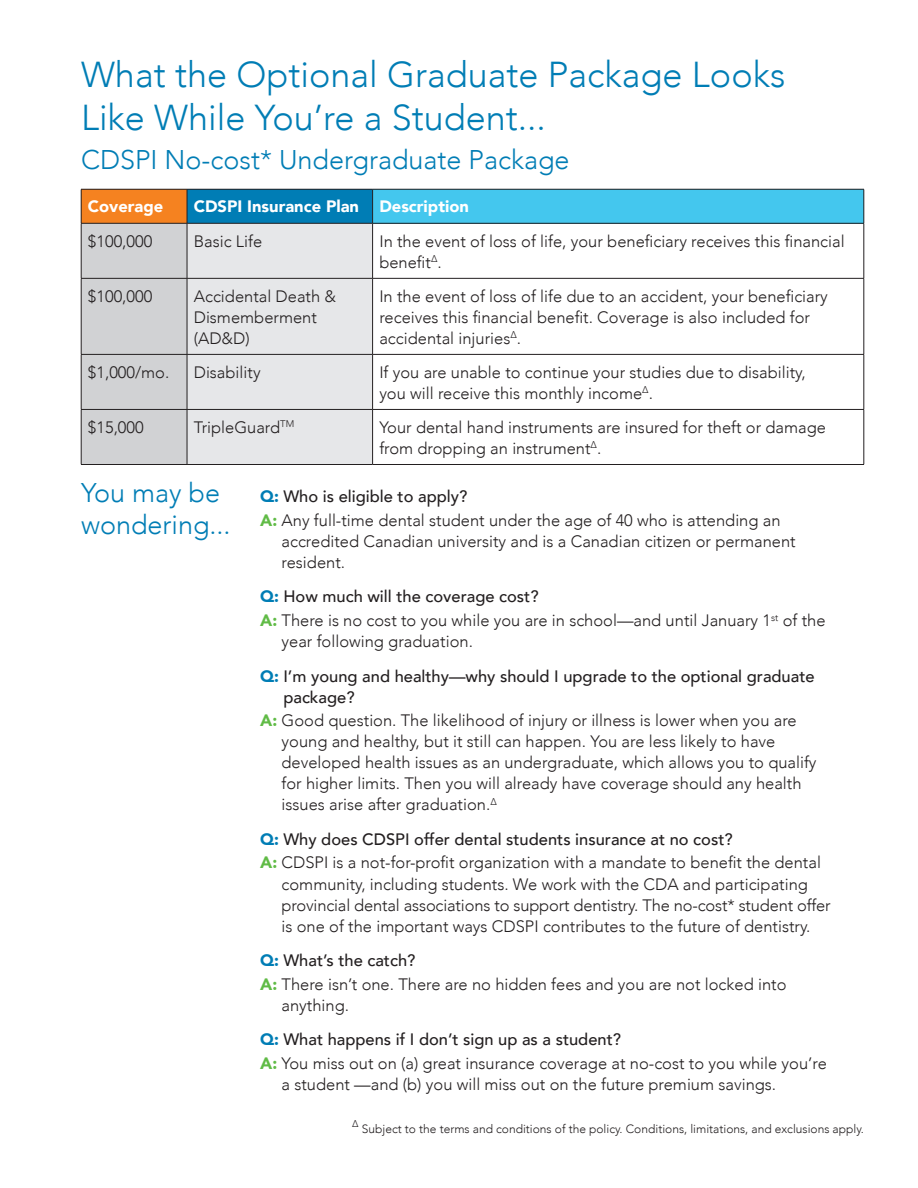
<style>
.page{position:relative;width:918px;height:1188px;background:#fff}
.page>*{position:absolute;margin:0;border:0;box-sizing:border-box;transform-origin:0 0}
.t1{font:300 36px/43.2px "Avenir";color:#007db5}
.t2{font:300 27px/31.5px "Avenir";color:#007db5}
.t3{font:300 16.5px/21px "Avenir";color:#231f20}
.t4{font:500 16.5px/34.5px "Avenir";color:#231f20}
.t5{font:900 16.5px "Avenir";color:#fff}
.t6{font:300 12px "Avenir";color:#231f20}
.t7{font:300 9.6px "Avenir";color:#231f20}
.s1{font-weight:900;color:#007db5}
.s2{font-weight:500}
.s3{font-weight:900;color:#60bb46}
.s4{font-weight:300}
</style>
<div class="page">
<div style="left:81px;top:189px;width:106px;height:34px;background:#f58220"></div>
<div style="left:187px;top:189px;width:186px;height:34px;background:#007db5"></div>
<div style="left:373px;top:189px;width:491px;height:34px;background:#44c7ee"></div>
<div style="left:82px;top:224px;width:105px;height:240px;background:#d1d2d4"></div>
<div style="left:188px;top:224px;width:184px;height:240px;background:#e6e7e9"></div>
<hr style="left:81px;top:189px;width:106px;height:1px;background:#231f20">
<hr style="left:81px;top:189px;width:1px;height:34px;background:#231f20">
<hr style="left:187px;top:189px;width:186px;height:1px;background:#231f20">
<hr style="left:187px;top:189px;width:1px;height:34px;background:#231f20">
<hr style="left:373px;top:189px;width:491px;height:1px;background:#231f20">
<hr style="left:372px;top:189px;width:1px;height:34px;background:#231f20">
<hr style="left:864px;top:189px;width:1px;height:34px;background:#231f20">
<hr style="left:81px;top:223px;width:106px;height:1px;background:#231f20">
<hr style="left:81px;top:223px;width:1px;height:55px;background:#231f20">
<hr style="left:187px;top:223px;width:186px;height:1px;background:#231f20">
<hr style="left:187px;top:223px;width:1px;height:55px;background:#231f20">
<hr style="left:373px;top:223px;width:491px;height:1px;background:#231f20">
<hr style="left:372px;top:223px;width:1px;height:55px;background:#231f20">
<hr style="left:864px;top:223px;width:1px;height:55px;background:#231f20">
<hr style="left:81px;top:278px;width:106px;height:1px;background:#231f20">
<hr style="left:81px;top:279px;width:1px;height:75px;background:#231f20">
<hr style="left:187px;top:278px;width:186px;height:1px;background:#231f20">
<hr style="left:187px;top:279px;width:1px;height:75px;background:#231f20">
<hr style="left:373px;top:278px;width:491px;height:1px;background:#231f20">
<hr style="left:372px;top:279px;width:1px;height:75px;background:#231f20">
<hr style="left:864px;top:279px;width:1px;height:75px;background:#231f20">
<hr style="left:81px;top:354px;width:106px;height:1px;background:#231f20">
<hr style="left:81px;top:355px;width:1px;height:54px;background:#231f20">
<hr style="left:187px;top:354px;width:186px;height:1px;background:#231f20">
<hr style="left:187px;top:355px;width:1px;height:54px;background:#231f20">
<hr style="left:373px;top:354px;width:491px;height:1px;background:#231f20">
<hr style="left:372px;top:355px;width:1px;height:54px;background:#231f20">
<hr style="left:864px;top:355px;width:1px;height:54px;background:#231f20">
<hr style="left:81px;top:409px;width:106px;height:1px;background:#231f20">
<hr style="left:81px;top:410px;width:1px;height:54px;background:#231f20">
<hr style="left:187px;top:409px;width:186px;height:1px;background:#231f20">
<hr style="left:187px;top:410px;width:1px;height:54px;background:#231f20">
<hr style="left:373px;top:409px;width:491px;height:1px;background:#231f20">
<hr style="left:372px;top:410px;width:1px;height:54px;background:#231f20">
<hr style="left:864px;top:410px;width:1px;height:54px;background:#231f20">
<hr style="left:81px;top:464px;width:106px;height:1px;background:#231f20">
<hr style="left:187px;top:464px;width:186px;height:1px;background:#231f20">
<hr style="left:373px;top:464px;width:491px;height:1px;background:#231f20">
<h1 class="t1" style="left:81px;top:53px;width:706px">What the Optional Graduate Package Looks<br>Like While You’re a Student...</h1>
<h2 class="t2" style="left:81px;top:144px;width:490px">CDSPI No-cost* Undergraduate Package</h2>
<p class="t5" style="left:88px;top:193px;width:77px">Coverage</p>
<p class="t5" style="left:194px;top:193px;width:277px">CDSPI Insurance Plan Description</p>
<p class="t3" style="left:88px;top:230px;width:66px">$100,000</p>
<p class="t3" style="left:194px;top:230px;width:70px">Basic Life</p>
<p class="t3" style="left:379px;top:230px;width:467px">In the event of loss of life, your beneficiary receives this financial benefit<sup>∆</sup>.</p>
<p class="t3" style="left:88px;top:285px;width:66px">$100,000</p>
<p class="t3" style="left:194px;top:285px;width:144px">Accidental Death &amp;<br>Dismemberment (AD&amp;D)</p>
<p class="t3" style="left:379px;top:285px;width:450px">In the event of loss of life due to an accident, your beneficiary receives this financial benefit. Coverage is also included for accidental injuries<sup>∆</sup>.</p>
<p class="t3" style="left:88px;top:361px;width:83px">$1,000/mo.</p>
<p class="t3" style="left:194px;top:361px;width:68px">Disability</p>
<p class="t3" style="left:379px;top:361px;width:428px">If you are unable to continue your studies due to disability, you will receive this monthly income<sup>∆</sup>.</p>
<p class="t3" style="left:88px;top:417px;width:57px">$15,000</p>
<p class="t3" style="left:194px;top:417px;width:102px">TripleGuard<sup>TM</sup></p>
<p class="t3" style="left:379px;top:417px;width:448px">Your dental hand instruments are insured for theft or damage from dropping an instrument<sup>∆</sup>.</p>
<h2 class="t2" style="left:81px;top:477px;width:151px">You may be wondering...</h2>
<p class="t3" style="left:260px;top:485px;width:522px;line-height:23.7px"><span class="s1">Q:</span> <span class="s2">Who is eligible to apply?<br></span><span class="s3">A:</span> Any full-time dental student under the age of 40 who is attending an</p>
<p class="t3" style="left:282px;top:531px;width:516px">accredited Canadian university and is a Canadian citizen or permanent resident.</p>
<p class="t3" style="left:260px;top:585px;width:567px;line-height:23.7px"><span class="s1">Q:</span> <span class="s2">How much will the coverage cost?<br></span><span class="s3">A:</span> There is no cost to you while you are in school—and until January 1<sup>st</sup> of the</p>
<p class="t4" style="left:260px;top:623px;width:556px;text-indent:21px"><span class="s4">year following graduation.<br></span><span class="s1">Q:</span> I’m young and healthy—why should I upgrade to the optional graduate</p>
<p class="t3" style="left:260px;top:685px;width:538px;line-height:23.7px;text-indent:23px"><span class="s2">package?<br></span><span class="s3">A:</span> Good question. The likelihood of injury or illness is lower when you are</p>
<p class="t3" style="left:282px;top:731px;width:537px">young and healthy, but it still can happen. You are less likely to have developed health issues as an undergraduate, which allows you to qualify for higher limits. Then you will already have coverage should any health issues arise after graduation.<sup>∆</sup></p>
<p class="t3" style="left:260px;top:827px;width:562px;line-height:23.7px"><span class="s1">Q:</span> <span class="s2">Why does CDSPI offer dental students insurance at no cost?<br></span><span class="s3">A:</span> CDSPI is a not-for-profit organization with a mandate to benefit the dental</p>
<p class="t3" style="left:282px;top:873px;width:551px">community, including students. We work with the CDA and participating provincial dental associations to support dentistry. The no-cost* student offer is one of the important ways CDSPI contributes to the future of dentistry.</p>
<p class="t3" style="left:260px;top:949px;width:528px;line-height:23.7px"><span class="s1">Q:</span> <span class="s2">What’s the catch?<br></span><span class="s3">A:</span> There isn’t one. There are no hidden fees and you are not locked into</p>
<p class="t4" style="left:260px;top:987px;width:362px;text-indent:21px"><span class="s4">anything.<br></span><span class="s1">Q:</span> What happens if I don’t sign up as a student?</p>
<p class="t3" style="left:282px;top:1053px;width:547px;text-indent:-21px"><span class="s3">A:</span> You miss out on (a) great insurance coverage at no-cost to you while you’re a student —and (b) you will miss out on the future premium savings.</p>
<p class="t7" style="left:352px;top:1118px;width:8px">∆</p>
<p class="t6" style="left:362px;top:1122px;width:504px">Subject to the terms and conditions of the policy. Conditions, limitations, and exclusions apply.</p>
</div>
